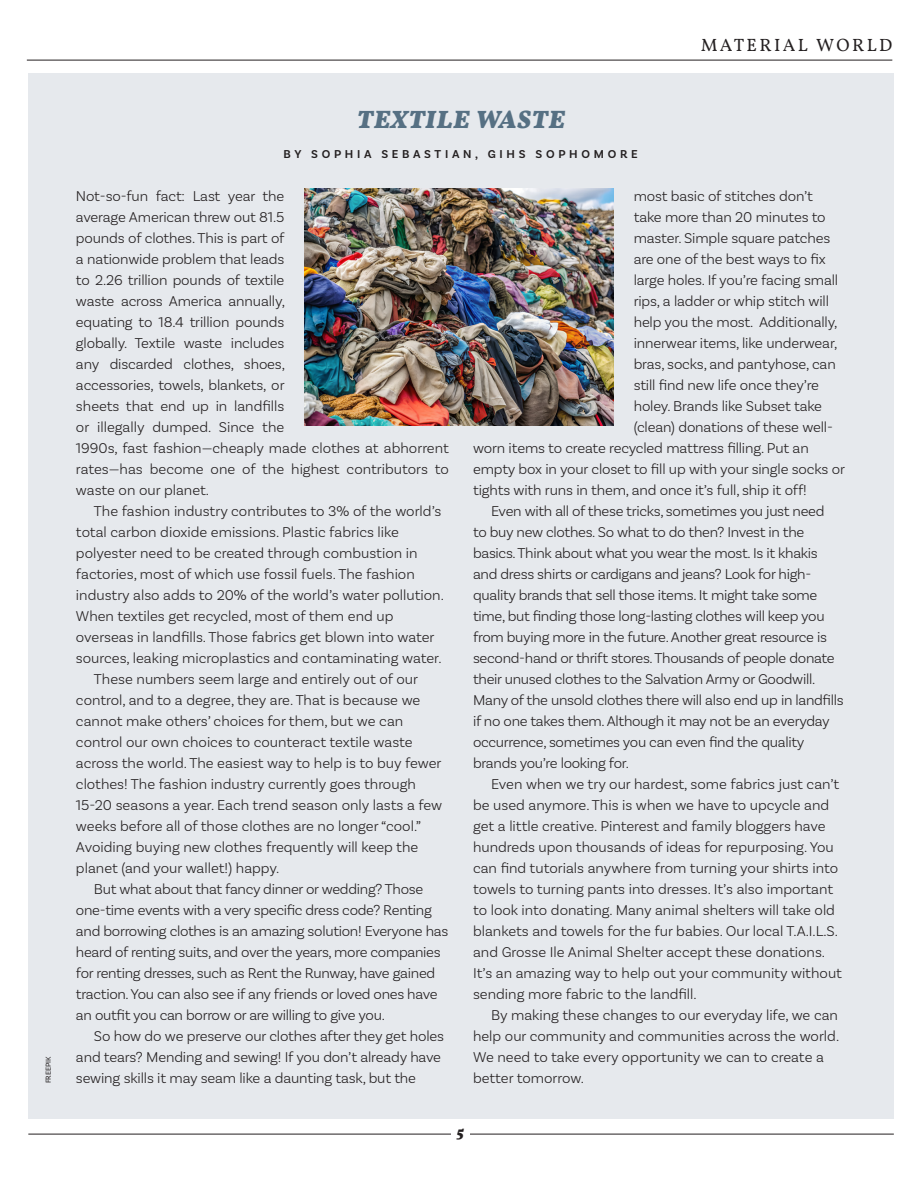
<style>
.page{position:relative;width:918px;height:1188px;background:#fff}
.page>*{position:absolute;margin:0;border:0;box-sizing:border-box;transform-origin:0 0}
.t1{font:italic 700 25.5px "Vollkorn";letter-spacing:.02em;color:#567083}
.t2{font:18px "Vollkorn";letter-spacing:.13em;color:#231f20}
.t3{font:300 15px/21px "Basic Sans";letter-spacing:-.01em;color:#231f20}
.t4{font:italic 700 15px "Vollkorn";color:#231f20}
.t5{font:600 12px "Basic Sans";letter-spacing:.31em;color:#231f20}
.t6{font:7.5px "Basic Sans";color:#231f20}
</style>
<div class="page">
<div style="left:28px;top:74px;width:865px;height:1045px;background:#e6e9ed"></div>
<hr style="left:28px;top:1134px;width:866px;height:1px;background:#231f20">
<div style="left:451px;top:1125px;width:19px;height:22px;background:#fff"></div>
<hr style="left:27px;top:60px;width:865px;height:1px;background:#231f20">
<img style="left:305px;top:189px;width:308px;height:237px">
<p class="t6" style="left:44px;top:1083px;width:29px;rotate:-90deg">FREEPIK</p>
<p class="t1" style="left:357px;top:103px;width:209px">TEXTILE WASTE</p>
<p class="t5" style="left:284px;top:146px;width:356px">BY SOPHIA SEBASTIAN, GIHS SOPHOMORE</p>
<p class="t2" style="left:701px;top:34px;width:193px">MATERIAL WORLD</p>
<p class="t3" style="left:76px;top:186px;width:374px">Not-so-fun fact: Last year the<br>average American threw out 81.5<br>pounds of clothes. This is part of<br>a nationwide problem that leads<br>to 2.26 trillion pounds of textile<br>waste across America annually,<br>equating to 18.4 trillion pounds<br>globally. Textile waste includes<br>any discarded clothes, shoes,<br>accessories, towels, blankets, or<br>sheets that end up in landfills<br>or illegally dumped. Since the<br>1990s, fast fashion—cheaply made clothes at abhorrent rates—has become one of the highest contributors to waste on our planet.</p>
<p class="t3" style="left:76px;top:501px;width:369px;text-indent:18px">The fashion industry contributes to 3% of the world’s total carbon dioxide emissions. Plastic fabrics like polyester need to be created through combustion in factories, most of which use fossil fuels. The fashion industry also adds to 20% of the world’s water pollution.<br>When textiles get recycled, most of them end up overseas in landfills. Those fabrics get blown into water sources, leaking microplastics and contaminating water.</p>
<p class="t3" style="left:76px;top:669px;width:368px;text-indent:18px">These numbers seem large and entirely out of our control, and to a degree, they are. That is because we cannot make others’ choices for them, but we can control our own choices to counteract textile waste across the world. The easiest way to help is to buy fewer clothes! The fashion industry currently goes through 15-20 seasons a year. Each trend season only lasts a few weeks before all of those clothes are no longer “cool.” Avoiding buying new clothes frequently will keep the planet (and your wallet!) happy.</p>
<p class="t3" style="left:76px;top:879px;width:374px;text-indent:18px">But what about that fancy dinner or wedding? Those one-time events with a very specific dress code? Renting and borrowing clothes is an amazing solution! Everyone has heard of renting suits, and over the years, more companies for renting dresses, such as Rent the Runway, have gained traction. You can also see if any friends or loved ones have an outfit you can borrow or are willing to give you.</p>
<p class="t3" style="left:76px;top:1026px;width:370px;text-align:right">So how do we preserve our clothes after they get holes and tears? Mending and sewing! If you don’t already have</p>
<p class="t3" style="left:76px;top:1068px;width:342px">sewing skills it may seam like a daunting task, but the</p>
<p class="t3" style="left:634px;top:186px;width:181px">most basic of stitches don’t</p>
<p class="t3" style="left:634px;top:207px;width:193px">take more than 20 minutes to</p>
<p class="t3" style="left:634px;top:228px;width:198px">master. Simple square patches</p>
<p class="t3" style="left:634px;top:249px;width:194px">are one of the best ways to fix</p>
<p class="t3" style="left:634px;top:270px;width:206px">large holes. If you’re facing small</p>
<p class="t3" style="left:634px;top:291px;width:197px">rips, a ladder or whip stitch will</p>
<p class="t3" style="left:634px;top:312px;width:205px">help you the most. Additionally,</p>
<p class="t3" style="left:634px;top:333px;width:205px">innerwear items, like underwear,</p>
<p class="t3" style="left:634px;top:354px;width:204px">bras, socks, and pantyhose, can</p>
<p class="t3" style="left:634px;top:375px;width:187px">still find new life once they’re</p>
<p class="t3" style="left:634px;top:396px;width:190px">holey. Brands like Subset take</p>
<p class="t3" style="left:634px;top:417px;width:201px">(clean) donations of these well-</p>
<p class="t3" style="left:473px;top:438px;width:337px">worn items to create recycled mattress filling. Put an</p>
<p class="t3" style="left:473px;top:459px;width:373px">empty box in your closet to fill up with your single socks or</p>
<p class="t3" style="left:473px;top:480px;width:335px">tights with runs in them, and once it’s full, ship it off!</p>
<p class="t3" style="left:473px;top:501px;width:372px;text-indent:18px">Even with all of these tricks, sometimes you just need<br>to buy new clothes. So what to do then? Invest in the basics. Think about what you wear the most. Is it khakis and dress shirts or cardigans and jeans? Look for high&shy;quality brands that sell those items. It might take some time, but finding those long-lasting clothes will keep you from buying more in the future. Another great resource is second-hand or thrift stores. Thousands of people donate their unused clothes to the Salvation Army or Goodwill.<br>Many of the unsold clothes there will also end up in landfills if no one takes them. Although it may not be an everyday occurrence, sometimes you can even find the quality brands you’re looking for.</p>
<p class="t3" style="left:473px;top:774px;width:371px;text-indent:18px">Even when we try our hardest, some fabrics just can’t be used anymore. This is when we have to upcycle and get a little creative. Pinterest and family bloggers have hundreds upon thousands of ideas for repurposing. You can find tutorials anywhere from turning your shirts into towels to turning pants into dresses. It’s also important to look into donating. Many animal shelters will take old blankets and towels for the fur babies. Our local T.A.I.L.S. and Grosse Ile Animal Shelter accept these donations.<br>It’s an amazing way to help out your community without sending more fabric to the landfill.</p>
<p class="t3" style="left:473px;top:1005px;width:368px;text-indent:18px">By making these changes to our everyday life, we can help our community and communities across the world.<br>We need to take every opportunity we can to create a better tomorrow.</p>
<p class="t4" style="left:457px;top:1122px;width:8px">5</p>
</div>
